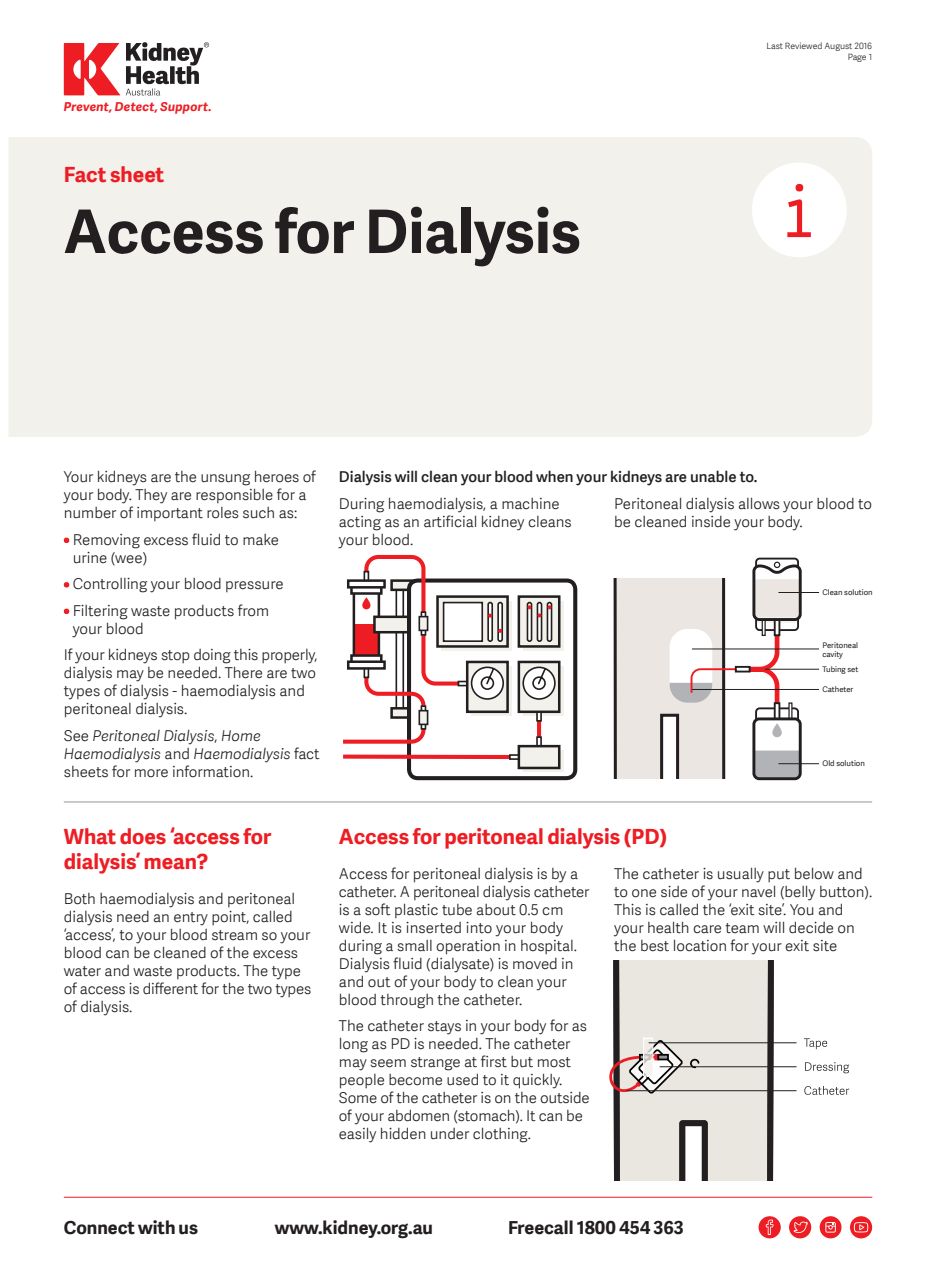
<style>
.page{position:relative;width:936px;height:1263px;background:#fff}
.page>*{position:absolute;margin:0;border:0;box-sizing:border-box;transform-origin:0 0}
.t1{font:700 60px "Adelle Sans";color:#231f20}
.t2{font:700 21px/25.2px "Adelle Sans";color:#ee1d23}
.t3{font:700 18px "Adelle Sans";color:#231f20}
.t4{font:300 15px/18px "Adelle Sans";color:#231f20}
.t5{font:italic 300 15px/18px "Adelle Sans";color:#231f20}
.t6{font:600 15px "Adelle Sans";color:#231f20}
.t7{font:italic 700 12.3px "Adelle Sans";letter-spacing:.015em;color:#ee1d23}
.t8{font:300 8.7px/10.5px "Adelle Sans";color:#231f20;text-align:right}
.t9{font:7.8px/9.3px "Adelle Sans";color:#231f20}
.s1{color:#ee1d23}
.s2{font-style:normal}
</style>
<div class="page">
<hr style="left:64px;top:1197px;width:808px;height:1px;background:#ee1d23">
<svg style="left:64px;top:43px;width:56px;height:52px"></svg>
<svg style="left:126px;top:42px;width:83px;height:53px"></svg>
<div style="left:9px;top:137px;width:863px;height:300px;background:#f2f1ec"></div>
<div style="left:752px;top:163px;width:94px;height:94px;background:#fff;border-radius:50%"></div>
<div style="left:789px;top:232px;width:19px;height:5px;background:#ee1d23"></div>
<svg style="left:787px;top:184px;width:17px;height:54px"></svg>
<div style="left:758px;top:1216px;width:22px;height:22px;background:#ee1d23;border-radius:50%"></div>
<svg style="left:765px;top:1219px;width:8px;height:16px"></svg>
<div style="left:789px;top:1216px;width:22px;height:22px;background:#ee1d23;border-radius:50%"></div>
<svg style="left:793px;top:1221px;width:14px;height:12px"></svg>
<svg style="left:819px;top:1216px;width:22px;height:22px"></svg>
<svg style="left:825px;top:1222px;width:10px;height:10px"></svg>
<svg style="left:849px;top:1216px;width:23px;height:22px"></svg>
<svg style="left:853px;top:1222px;width:15px;height:10px"></svg>
<svg style="left:63px;top:537px;width:7px;height:6px"></svg>
<svg style="left:63px;top:582px;width:7px;height:6px"></svg>
<svg style="left:63px;top:608px;width:7px;height:6px"></svg>
<hr style="left:64px;top:801px;width:808px;height:1px;background:#939598">
<div style="left:407px;top:578px;width:170px;height:202px;border:4px solid #231f20;border-radius:9px"></div>
<div style="left:471px;top:666px;width:40px;height:50px;background:#f2f1ec"></div>
<div style="left:466px;top:661px;width:43px;height:52px;border:3px solid #231f20"></div>
<div style="left:519px;top:597px;width:40px;height:49px;background:#f2f1ec"></div>
<div style="left:523px;top:601px;width:40px;height:49px;background:linear-gradient(to bottom,#f2f1ec,#f1f0eb)"></div>
<div style="left:517px;top:595px;width:43px;height:53px;border:3px solid #231f20"></div>
<div style="left:441px;top:601px;width:70px;height:49px;background:#f2f1ec"></div>
<div style="left:436px;top:595px;width:73px;height:53px;border:3px solid #231f20"></div>
<div style="left:546px;top:602px;width:6px;height:40px;border:2px solid #231f20;border-radius:2px"></div>
<div style="left:536px;top:602px;width:6px;height:40px;border:2px solid #231f20;border-radius:2px"></div>
<div style="left:526px;top:602px;width:6px;height:40px;border:2px solid #231f20;border-radius:2px"></div>
<svg style="left:527px;top:605px;width:4px;height:4px"></svg>
<svg style="left:537px;top:613px;width:4px;height:4px"></svg>
<svg style="left:547px;top:605px;width:4px;height:4px"></svg>
<svg style="left:343px;top:555px;width:162px;height:191px"></svg>
<div style="left:420px;top:719px;width:6px;height:11px;border:2px solid #231f20"></div>
<div style="left:419px;top:711px;width:8px;height:13px;background:#f2f1ec"></div>
<div style="left:418px;top:710px;width:10px;height:15px;border:2px solid #231f20"></div>
<div style="left:363px;top:668px;width:6px;height:10px;border:2px solid #231f20"></div>
<div style="left:343px;top:754px;width:176px;height:5px;background:#ee1d23"></div>
<hr style="left:537px;top:708px;width:4px;height:45px;background:#ee1d23">
<div style="left:509px;top:754px;width:10px;height:6px;border:2px solid #231f20"></div>
<div style="left:536px;top:736px;width:6px;height:11px;border:2px solid #231f20"></div>
<div style="left:519px;top:662px;width:40px;height:50px;background:#f2f1ec"></div>
<div style="left:523px;top:666px;width:40px;height:50px;background:linear-gradient(to right,#f2f1ec,#f2f1ec)"></div>
<div style="left:517px;top:661px;width:43px;height:52px;border:3px solid #231f20"></div>
<svg style="left:522px;top:666px;width:34px;height:35px"></svg>
<div style="left:519px;top:746px;width:40px;height:22px;background:#f2f1ec"></div>
<div style="left:523px;top:750px;width:40px;height:22px;background:#f2f1ec"></div>
<div style="left:517px;top:745px;width:43px;height:24px;border:3px solid #231f20"></div>
<div style="left:536px;top:712px;width:6px;height:10px;border:2px solid #231f20"></div>
<svg style="left:613px;top:558px;width:190px;height:221px"></svg>
<div style="left:734px;top:666px;width:16px;height:6px;border:2px solid #231f20"></div>
<hr style="left:778px;top:592px;width:41px;height:1px;background:#231f20">
<hr style="left:765px;top:669px;width:54px;height:1px;background:#231f20">
<hr style="left:692px;top:689px;width:127px;height:1px;background:#231f20">
<hr style="left:692px;top:649px;width:127px;height:1px;background:#231f20">
<hr style="left:778px;top:763px;width:41px;height:1px;background:#231f20">
<svg style="left:609px;top:960px;width:167px;height:220px;background:#d4cfcb"></svg>
<hr style="left:648px;top:1042px;width:148px;height:1px;background:#231f20">
<svg style="left:804px;top:1038px;width:23px;height:11px"></svg>
<hr style="left:659px;top:1066px;width:137px;height:1px;background:#231f20">
<svg style="left:805px;top:1062px;width:44px;height:11px"></svg>
<hr style="left:626px;top:1090px;width:170px;height:1px;background:#231f20">
<svg style="left:804px;top:1086px;width:45px;height:9px"></svg>
<p class="t7" style="left:64px;top:99px;width:150px">Prevent, Detect, Support.</p>
<p class="t2" style="left:64px;top:163px;width:102px">Fact sheet</p>
<p class="t1" style="left:64px;top:197px;width:518px">Access for Dialysis</p>
<p class="t8" style="left:766px;top:41px;width:107px">Last Reviewed August 2016<br>Page 1</p>
<p class="t4" style="left:64px;top:468px;width:253px">Your kidneys are the unsung heroes of your body. They are responsible for a number of important roles such as:</p>
<p class="t4" style="left:73px;top:530px;width:208px;text-indent:-9px"><span class="s1">•</span> Removing excess fluid to make urine (wee)</p>
<p class="t4" style="left:64px;top:575px;width:221px"><span class="s1">•</span> Controlling your blood pressure</p>
<p class="t4" style="left:73px;top:601px;width:198px;text-indent:-9px"><span class="s1">•</span> Filtering waste products from your blood</p>
<p class="t4" style="left:64px;top:646px;width:255px">If your kidneys stop doing this properly, dialysis may be needed. There are two types of dialysis - haemodialysis and peritoneal dialysis.</p>
<p class="t5" style="left:64px;top:726px;width:257px"><span class="s2">See</span> Peritoneal Dialysis<span class="s2">,</span> Home<br>Haemodialysis <span class="s2">and</span> Haemodialysis <span class="s2">fact sheets for more information.</span></p>
<p class="t6" style="left:339px;top:468px;width:420px">Dialysis will clean your blood when your kidneys are unable to.</p>
<p class="t4" style="left:339px;top:494px;width:234px">During haemodialysis, a machine acting as an artificial kidney cleans your blood.</p>
<p class="t4" style="left:614px;top:494px;width:259px">Peritoneal dialysis allows your blood to be cleaned inside your body.</p>
<p class="t9" style="left:822px;top:587px;width:52px">Clean solution</p>
<p class="t9" style="left:822px;top:640px;width:37px">Peritoneal cavity</p>
<p class="t9" style="left:822px;top:664px;width:37px">Tubing set</p>
<p class="t9" style="left:822px;top:685px;width:32px">Catheter</p>
<p class="t9" style="left:822px;top:759px;width:44px">Old solution</p>
<p class="t2" style="left:64px;top:824px;width:209px">What does ‘access for dialysis’ mean?</p>
<p class="t4" style="left:64px;top:890px;width:249px">Both haemodialysis and peritoneal dialysis need an entry point, called ‘access’, to your blood stream so your blood can be cleaned of the excess water and waste products. The type of access is different for the two types of dialysis.</p>
<p class="t2" style="left:339px;top:824px;width:330px">Access for peritoneal dialysis (PD)</p>
<p class="t4" style="left:339px;top:865px;width:252px">Access for peritoneal dialysis is by a catheter. A peritoneal dialysis catheter is a soft plastic tube about 0.5 cm wide. It is inserted into your body during a small operation in hospital.<br>Dialysis fluid (dialysate) is moved in and out of your body to clean your blood through the catheter.</p>
<p class="t4" style="left:339px;top:1017px;width:252px">The catheter stays in your body for as long as PD is needed. The catheter may seem strange at first but most people become used to it quickly.<br>Some of the catheter is on the outside of your abdomen (stomach). It can be easily hidden under clothing.</p>
<p class="t4" style="left:614px;top:865px;width:259px">The catheter is usually put below and to one side of your navel (belly button).<br>This is called the ‘exit site’. You and your health care team will decide on the best location for your exit site</p>
<p class="t3" style="left:64px;top:1217px;width:136px">Connect with us</p>
<p class="t3" style="left:275px;top:1217px;width:160px">www.kidney.org.au</p>
<p class="t3" style="left:508px;top:1217px;width:177px">Freecall 1800 454 363</p>
</div>
